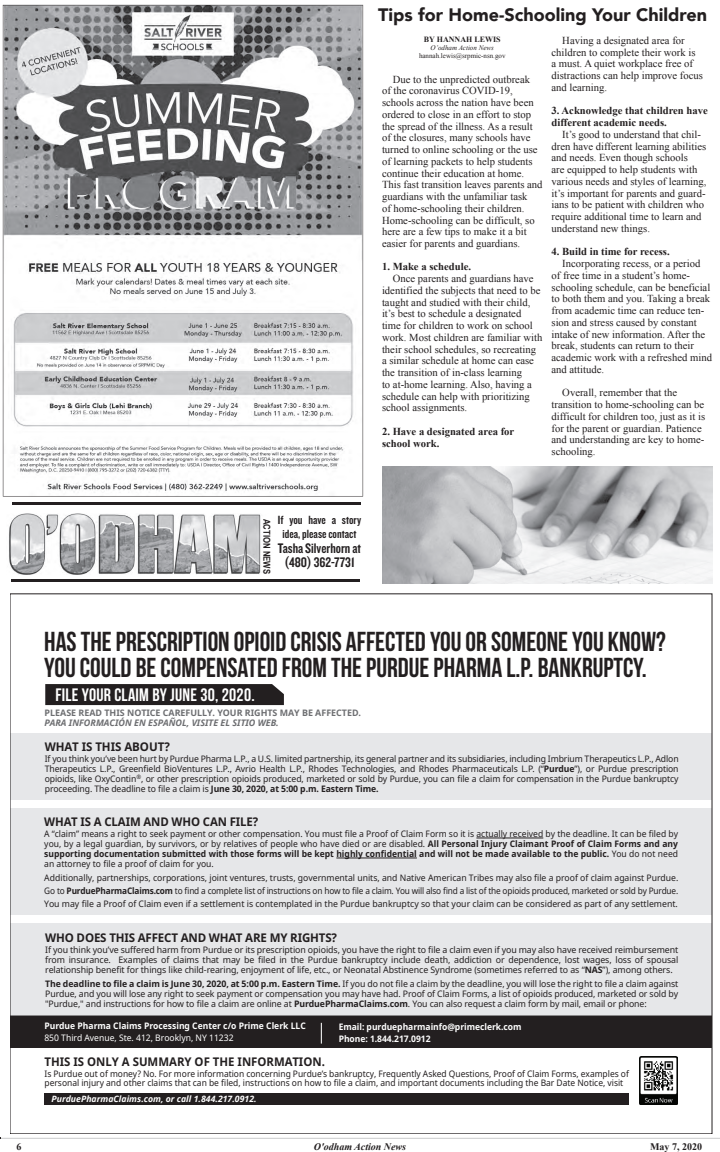
<style>
.page{position:relative;width:720px;height:1152px;background:#fff}
.page>*{position:absolute;margin:0;border:0;box-sizing:border-box;transform-origin:0 0}
.t1{font:700 27.4px/26px "Bebas Neue";color:#231f20}
.t2{font:900 18px "Avenir";color:#231f20}
.t3{font:18px "Bebas Neue";letter-spacing:.015em;color:#fff}
.t4{font:14.4px/14.4px "Knockout HTF49 Liteweight";color:#231f20;text-align:center}
.t5{font:12.3px/14.4px "Knockout HTF49 Liteweight";color:#231f20;text-align:center}
.t6{font:700 12px "Noto Sans";letter-spacing:-.01em;color:#231f20;scale:.95 1}
.t7{font:700 12px "Noto Sans";letter-spacing:-.01em;color:#231f20;scale:.96 1}
.t8{font:10.6px/11.7px "Times New Roman";color:#231f20}
.t9{font:700 10.6px/11.7px "Times New Roman";color:#231f20}
.t10{font:italic 700 10px "Times New Roman";color:#231f20}
.t11{font:700 10px "Times New Roman";color:#231f20}
.t12{font:700 9.5px "Arial Narrow";color:#231f20}
.t13{font:9px/10px "Noto Sans";color:#231f20;text-align:justify;scale:.96 1}
.t14{font:9px/10px "Noto Sans";color:#231f20;text-align:justify}
.t15{font:9px/10px "Noto Sans";color:#231f20;text-align:justify;scale:.95 1}
.t16{font:9px/9.5px "Noto Sans";color:#231f20;scale:.94 1}
.t17{font:700 9px "Noto Sans";letter-spacing:-.005em;color:#fff;scale:.95 1}
.t18{font:700 9px "Noto Sans";color:#6d6e71}
.t19{font:italic 700 9px "Noto Sans";color:#6d6e71}
.t20{font:9px "Noto Sans";color:#fff;scale:.95 1}
.t21{font:italic 700 8.7px "Noto Sans";color:#fff}
.t22{font:700 8px "Times New Roman";color:#231f20}
.t23{font:7px "Times New Roman";color:#231f20}
.t24{font:italic 7px "Times New Roman";color:#231f20}
.s1{font-weight:700}
</style>
<div class="page">
<svg style="left:0;top:1137px;width:720px;height:2px"></svg>
<div style="left:10px;top:733px;width:702px;height:67px;background:#e6e7e9"></div>
<div style="left:10px;top:924px;width:702px;height:106px;background:#e6e7e9"></div>
<div style="left:10px;top:808px;width:702px;height:107px;background:#e6e7e9"></div>
<hr style="left:476px;top:838px;width:67px;height:1px;background:#231f20">
<hr style="left:336px;top:858px;width:81px;height:1px;background:#231f20">
<div style="left:45px;top:684px;width:239px;height:21px;background:#231f20"></div>
<div style="left:10px;top:1016px;width:702px;height:32px;background:#231f20"></div>
<img style="left:639px;top:1056px;width:39px;height:48px">
<div style="left:45px;top:1093px;width:584px;height:12px;background:#231f20"></div>
<svg style="left:321px;top:1023px;width:1px;height:21px"></svg>
<svg style="left:3px;top:5px;width:360px;height:491px"></svg>
<img style="left:382px;top:466px;width:330px;height:117px">
<img style="left:9px;top:513px;width:252px;height:62px">
<hr style="left:12px;top:502px;width:349px;height:2px;background:#231f20">
<hr style="left:11px;top:579px;width:349px;height:2px;background:#231f20">
<h2 class="t2" style="left:378px;top:-1px;width:330px">Tips for Home-Schooling Your Children</h2>
<p class="t22" style="left:424px;top:35px;width:78px">BY HANNAH LEWIS</p>
<p class="t24" style="left:431px;top:44px;width:65px">O’odham Action News</p>
<p class="t23" style="left:419px;top:52px;width:88px">hannah.lewis@srpmic-nsn.gov</p>
<p class="t8" style="left:382px;top:73px;width:162px;text-indent:11px">Due to the unpredicted outbreak<br>of the coronavirus COVID-19, schools across the nation have been ordered to close in an effort to stop the spread of the illness. As a result of the closures, many schools have turned to online schooling or the use of learning packets to help students continue their education at home.<br>This fast transition leaves parents and guardians with the unfamiliar task<br>of home-schooling their children.<br>Home-schooling can be difficult, so here are a few tips to make it a bit easier for parents and guardians.</p>
<p class="t9" style="left:382px;top:261px;width:91px">1. Make a schedule.</p>
<p class="t8" style="left:382px;top:273px;width:162px;text-indent:11px">Once parents and guardians have identified the subjects that need to be taught and studied with their child, it’s best to schedule a designated time for children to work on school work. Most children are familiar with their school schedules, so recreating a similar schedule at home can ease the transition of in-class learning<br>to at-home learning. Also, having a schedule can help with prioritizing school assignments.</p>
<p class="t9" style="left:382px;top:426px;width:134px">2. Have a designated area for school work.</p>
<p class="t8" style="left:552px;top:34px;width:153px;text-indent:11px">Having a designated area for children to complete their work is<br>a must. A quiet workplace free of distractions can help improve focus and learning.</p>
<p class="t9" style="left:552px;top:105px;width:158px">3. Acknowledge that children have different academic needs.</p>
<p class="t8" style="left:552px;top:128px;width:156px;text-indent:11px">It’s good to understand that chil&shy;dren have different learning abilities and needs. Even though schools<br>are equipped to help students with various needs and styles of learning, it’s important for parents and guard&shy;ians to be patient with children who require additional time to learn and understand new things.</p>
<p class="t9" style="left:552px;top:246px;width:120px">4. Build in time for recess.</p>
<p class="t8" style="left:552px;top:258px;width:162px;text-indent:11px">Incorporating recess, or a period<br>of free time in a student’s home&shy;schooling schedule, can be beneficial to both them and you. Taking a break from academic time can reduce ten&shy;sion and stress caused by constant intake of new information. After the break, students can return to their academic work with a refreshed mind and attitude.</p>
<p class="t8" style="left:552px;top:387px;width:155px;text-indent:11px">Overall, remember that the transition to home-schooling can be difficult for children too, just as it is for the parent or guardian. Patience and understanding are key to home&shy;schooling.</p>
<p class="t5" style="left:278px;top:513px;width:85px">If you have a story idea, please contact</p>
<h3 class="t4" style="left:278px;top:541px;width:85px">Tasha Silverhorn at (480) 362-7731</h3>
<p class="t12" style="left:274px;top:519px;width:57px;rotate:90deg">ACTION NEWS</p>
<h1 class="t1" style="left:44px;top:628px;width:623px">HAS THE PRESCRIPTION OPIOID CRISIS AFFECTED YOU OR SOMEONE YOU KNOW?<br>YOU COULD BE COMPENSATED FROM THE PURDUE PHARMA L.P. BANKRUPTCY.</h1>
<h2 class="t3" style="left:55px;top:684px;width:201px">FILE YOUR CLAIM BY JUNE 30, 2020.</h2>
<p class="t18" style="left:45px;top:706px;width:318px">PLEASE READ THIS NOTICE CAREFULLY. YOUR RIGHTS MAY BE AFFECTED.</p>
<p class="t19" style="left:45px;top:716px;width:236px">PARA INFORMACIÓN EN ESPAÑOL, VISITE EL SITIO WEB.</p>
<p class="t7" style="left:45px;top:738px;width:132px">WHAT IS THIS ABOUT?</p>
<p class="t13" style="left:45px;top:753px;width:662px">If you think you’ve been hurt by Purdue Pharma L.P., a U.S. limited partnership, its general partner and its subsidiaries, including Imbrium Therapeutics L.P., Adlon Therapeutics L.P., Greenfield BioVentures L.P., Avrio Health L.P., Rhodes Technologies, and Rhodes Pharmaceuticals L.P. (“<span class="s1">Purdue</span>”), or Purdue prescription opioids, like OxyContin<sup>®</sup>, or other prescription opioids produced, marketed or sold by Purdue, you can file a claim for compensation in the Purdue bankruptcy proceeding. The deadline to file a claim is <span class="s1">June 30, 2020, at 5:00 p.m. Eastern Time.</span></p>
<p class="t6" style="left:44px;top:813px;width:227px">WHAT IS A CLAIM AND WHO CAN FILE?</p>
<p class="t15" style="left:44px;top:829px;width:669px">A “claim” means a right to seek payment or other compensation. You must file a Proof of Claim Form so it is actually received by the deadline. It can be filed by you, by a legal guardian, by survivors, or by relatives of people who have died or are disabled. <span class="s1">All Personal Injury Claimant Proof of Claim Forms and any supporting documentation submitted with those forms will be kept highly confidential and will not be made available to the public.</span> You do not need an attorney to file a proof of claim for you.</p>
<p class="t13" style="left:44px;top:870px;width:662px;line-height:13.2px">Additionally, partnerships, corporations, joint ventures, trusts, governmental units, and Native American Tribes may also file a proof of claim against Purdue.<br>Go to <span class="s1">PurduePharmaClaims.com</span> to find a complete list of instructions on how to file a claim. You will also find a list of the opioids produced, marketed or sold by Purdue.<br>You may file a Proof of Claim even if a settlement is contemplated in the Purdue bankruptcy so that your claim can be considered as part of any settlement.</p>
<p class="t7" style="left:45px;top:929px;width:305px">WHO DOES THIS AFFECT AND WHAT ARE MY RIGHTS?</p>
<p class="t14" style="left:45px;top:944px;width:635px">If you think you’ve suffered harm from Purdue or its prescription opioids, you have the right to file a claim even if you may also have received reimbursement from insurance. Examples of claims that may be filed in the Purdue bankruptcy include death, addiction or dependence, lost wages, loss of spousal relationship benefit for things like child-rearing, enjoyment of life, etc., or Neonatal Abstinence Syndrome (sometimes referred to as “<span class="s1">NAS</span>”), among others.</p>
<p class="t14" style="left:45px;top:978px;width:635px"><span class="s1">The deadline to file a claim is June 30, 2020, at 5:00 p.m. Eastern Time.</span> If you do not file a claim by the deadline, you will lose the right to file a claim against Purdue, and you will lose any right to seek payment or compensation you may have had. Proof of Claim Forms, a list of opioids produced, marketed or sold by "Purdue," and instructions for how to file a claim are online at <span class="s1">PurduePharmaClaims.com</span>. You can also request a claim form by mail, email or phone:</p>
<p class="t17" style="left:44px;top:1020px;width:277px">Purdue Pharma Claims Processing Center c/o Prime Clerk LLC</p>
<p class="t20" style="left:44px;top:1032px;width:201px">850 Third Avenue, Ste. 412, Brooklyn, NY 11232</p>
<p class="t17" style="left:339px;top:1020px;width:194px">Email: purduepharmainfo@primeclerk.com</p>
<p class="t17" style="left:339px;top:1032px;width:98px">Phone: 1.844.217.0912</p>
<p class="t6" style="left:45px;top:1054px;width:297px">THIS IS ONLY A SUMMARY OF THE INFORMATION.</p>
<p class="t16" style="left:45px;top:1069px;width:623px">Is Purdue out of money? No. For more information concerning Purdue’s bankruptcy, Frequently Asked Questions, Proof of Claim Forms, examples of personal injury and other claims that can be filed, instructions on how to file a claim, and important documents including the Bar Date Notice, visit</p>
<p class="t21" style="left:52px;top:1093px;width:207px">PurduePharmaClaims.com, or call 1.844.217.0912.</p>
<p class="t11" style="left:17px;top:1141px;width:6px">6</p>
<p class="t10" style="left:314px;top:1141px;width:94px">O'odham Action News</p>
<p class="t11" style="left:650px;top:1141px;width:53px">May 7, 2020</p>
</div>
